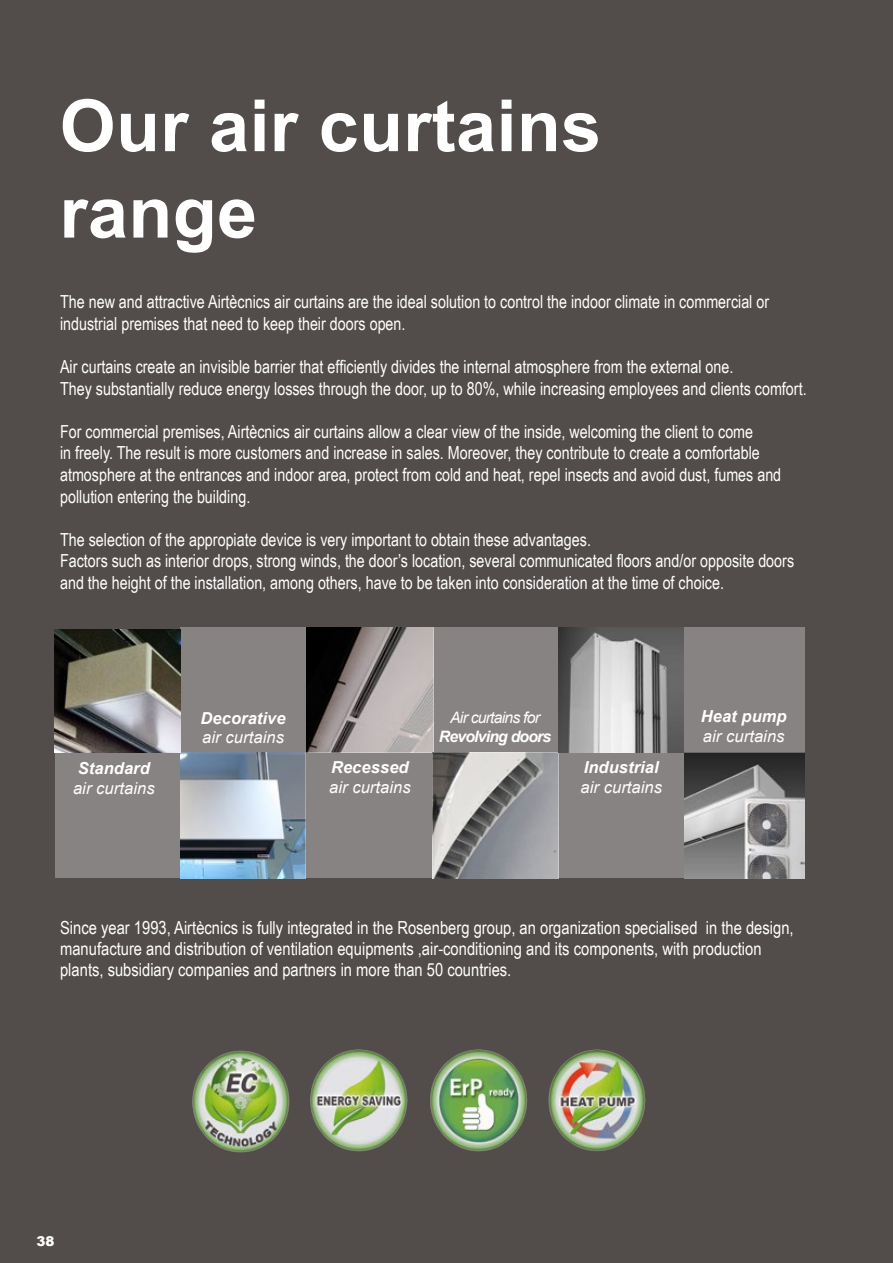
<style>
.page{position:relative;width:893px;height:1263px;background:#524c4a}
.page>*{position:absolute;margin:0;border:0;box-sizing:border-box;transform-origin:0 0}
.t1{font:700 72px/86.4px "Arial";letter-spacing:.005em;color:#fff}
.t2{font:18px/21.6px "Arial Narrow";color:#fff}
.t3{font:italic 16.5px "Arial";letter-spacing:.005em;color:#fff}
.t4{font:italic 700 16.5px "Arial";letter-spacing:.005em;color:#fff}
.t5{font:italic 15.75px "Arial";letter-spacing:-.05em;color:#fff}
.t6{font:italic 700 15.75px "Arial";letter-spacing:-.05em;color:#fff}
.t7{font:900 13.5px "Arial";color:#fff}
</style>
<div class="page">
<div style="left:180px;top:627px;width:126px;height:126px;background:#878382"></div>
<div style="left:55px;top:753px;width:125px;height:125px;background:#878382"></div>
<img style="left:306px;top:627px;width:127px;height:126px">
<img style="left:684px;top:753px;width:120px;height:125px">
<img style="left:433px;top:753px;width:126px;height:125px">
<img style="left:180px;top:753px;width:126px;height:125px">
<div style="left:684px;top:627px;width:120px;height:126px;background:#878382"></div>
<div style="left:306px;top:753px;width:127px;height:125px;background:#878382"></div>
<div style="left:559px;top:753px;width:125px;height:125px;background:#878382"></div>
<div style="left:433px;top:627px;width:126px;height:126px;background:#878382"></div>
<img style="left:55px;top:629px;width:125px;height:124px">
<img style="left:559px;top:627px;width:125px;height:126px">
<img style="left:192px;top:1049px;width:454px;height:104px">
<h1 class="t1" style="left:60px;top:85px;width:543px">Our air curtains range</h1>
<p class="t2" style="left:60px;top:290px;width:711px">The new and attractive Airtècnics air curtains are the ideal solution to control the indoor climate in commercial or industrial premises that need to keep their doors open.</p>
<p class="t2" style="left:60px;top:355px;width:748px">Air curtains create an invisible barrier that efficiently divides the internal atmosphere from the external one.<br>They substantially reduce energy losses through the door, up to 80%, while increasing employees and clients comfort.</p>
<p class="t2" style="left:60px;top:420px;width:723px">For commercial premises, Airtècnics air curtains allow a clear view of the inside, welcoming the client to come<br>in freely. The result is more customers and increase in sales. Moreover, they contribute to create a comfortable atmosphere at the entrances and indoor area, protect from cold and heat, repel insects and avoid dust, fumes and pollution entering the building.</p>
<p class="t2" style="left:60px;top:528px;width:735px">The selection of the appropiate device is very important to obtain these advantages.<br>Factors such as interior drops, strong winds, the door’s location, several communicated floors and/or opposite doors and the height of the installation, among others, have to be taken into consideration at the time of choice.</p>
<p class="t4" style="left:78px;top:757px;width:74px">Standard</p>
<p class="t3" style="left:73px;top:777px;width:83px">air curtains</p>
<p class="t4" style="left:201px;top:707px;width:87px">Decorative</p>
<p class="t3" style="left:202px;top:727px;width:83px">air curtains</p>
<p class="t4" style="left:331px;top:757px;width:79px">Recessed</p>
<p class="t3" style="left:329px;top:777px;width:83px">air curtains</p>
<p class="t5" style="left:450px;top:707px;width:91px">Air curtains for</p>
<p class="t6" style="left:439px;top:726px;width:114px">Revolving doors</p>
<p class="t4" style="left:584px;top:756px;width:77px">Industrial</p>
<p class="t3" style="left:580px;top:776px;width:83px">air curtains</p>
<p class="t4" style="left:701px;top:705px;width:87px">Heat pump</p>
<p class="t3" style="left:703px;top:725px;width:83px">air curtains</p>
<p class="t2" style="left:60px;top:916px;width:735px;line-height:21px">Since year 1993, Airtècnics is fully integrated in the Rosenberg group, an organization specialised in the design, manufacture and distribution of ventilation equipments ,air-conditioning and its components, with production plants, subsidiary companies and partners in more than 50 countries.</p>
<p class="t7" style="left:37px;top:1231px;width:20px">38</p>
</div>
